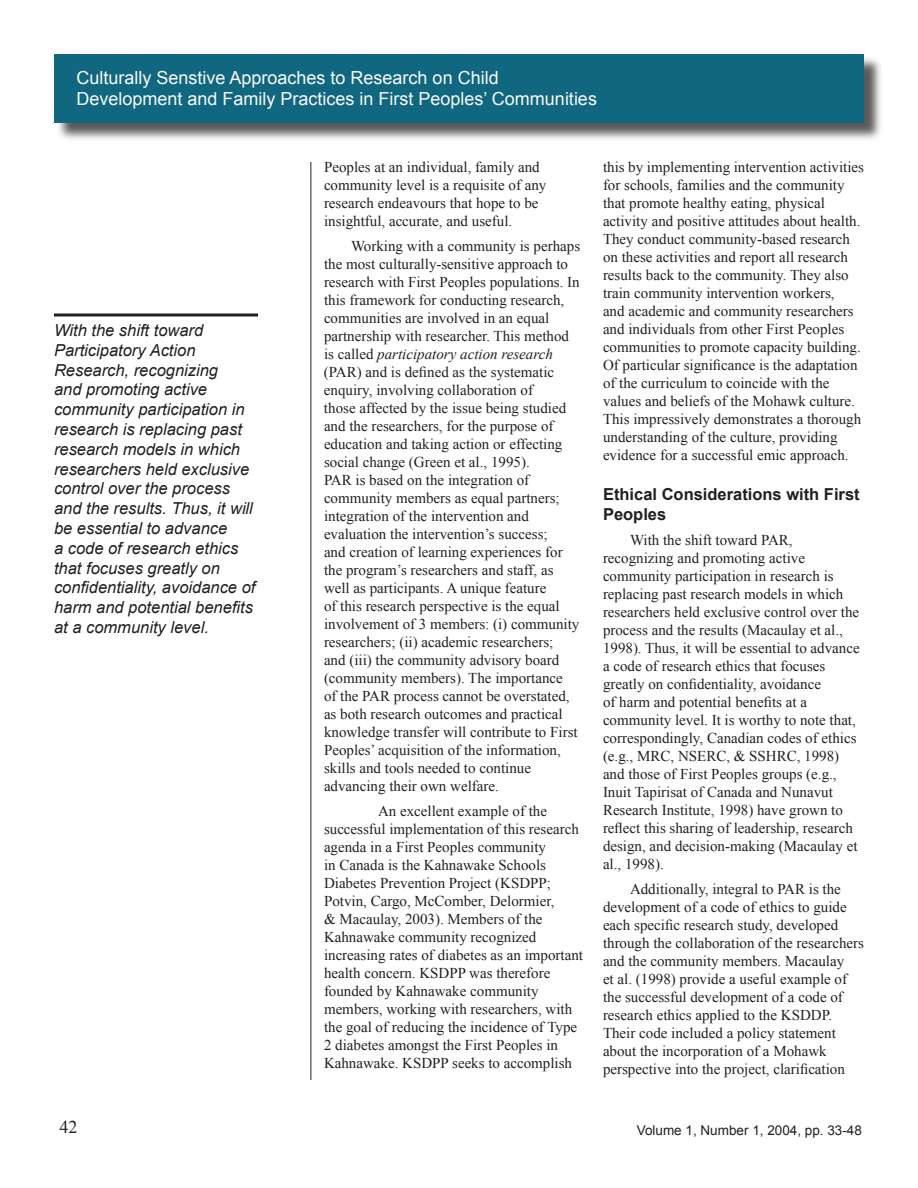
<style>
.page{position:relative;width:918px;height:1188px;background:#fff}
.page>*{position:absolute;margin:0;border:0;box-sizing:border-box;transform-origin:0 0}
.t1{font:18px/21.6px "Arial";color:#fafafa}
.t2{font:18px "Times New Roman";color:#231f20}
.t3{font:italic 16.5px/19.8px "Arial";color:#231f20}
.t4{font:700 16.5px/19.8px "Arial";color:#231f20}
.t5{font:15px/18px "Times New Roman";color:#231f20}
.t6{font:13.5px "Arial";color:#231f20}
.s1{font-style:italic}
</style>
<div class="page">
<hr style="left:310px;top:162px;width:1px;height:918px;background:#231f20">
<div style="left:54px;top:55px;width:830px;height:88px;background:#231f20;opacity:.75"></div>
<div style="left:54px;top:54px;width:810px;height:69px;background:#10677f"></div>
<hr style="left:54px;top:314px;width:204px;height:2px;background:#231f20">
<p class="t1" style="left:76px;top:67px;width:522px">Culturally Senstive Approaches to Research on Child<br>Development and Family Practices in First Peoples’ Communities</p>
<p class="t3" style="left:54px;top:321px;width:203px">With the shift toward<br>Participatory Action<br>Research, recognizing<br>and promoting active community participation in research is replacing past research models in which researchers held exclusive control over the process and the results. Thus, it will be essential to advance<br>a code of research ethics that focuses greatly on confidentiality, avoidance of harm and potential benefits at a community level.</p>
<p class="t2" style="left:59px;top:1115px;width:19px">42</p>
<p class="t5" style="left:324px;top:158px;width:224px">Peoples at an individual, family and community level is a requisite of any research endeavours that hope to be insightful, accurate, and useful.</p>
<p class="t5" style="left:324px;top:237px;width:258px;text-indent:27px">Working with a community is perhaps the most culturally-sensitive approach to research with First Peoples populations. In this framework for conducting research, communities are involved in an equal partnership with researcher. This method is called <span class="s1">participatory action research </span>(PAR) and is defined as the systematic enquiry, involving collaboration of<br>those affected by the issue being studied and the researchers, for the purpose of education and taking action or effecting social change (Green et al., 1995).<br>PAR is based on the integration of community members as equal partners; integration of the intervention and evaluation the intervention’s success;<br>and creation of learning experiences for the program’s researchers and staff, as well as participants. A unique feature<br>of this research perspective is the equal involvement of 3 members: (i) community researchers; (ii) academic researchers;<br>and (iii) the community advisory board (community members). The importance<br>of the PAR process cannot be overstated, as both research outcomes and practical knowledge transfer will contribute to First Peoples’ acquisition of the information, skills and tools needed to continue advancing their own welfare.</p>
<p class="t5" style="left:324px;top:802px;width:261px;text-indent:54px">An excellent example of the successful implementation of this research agenda in a First Peoples community<br>in Canada is the Kahnawake Schools Diabetes Prevention Project (KSDPP; Potvin, Cargo, McComber, Delormier,<br>&amp; Macaulay, 2003). Members of the Kahnawake community recognized increasing rates of diabetes as an important health concern. KSDPP was therefore founded by Kahnawake community members, working with researchers, with the goal of reducing the incidence of Type 2 diabetes amongst the First Peoples in Kahnawake. KSDPP seeks to accomplish</p>
<p class="t5" style="left:603px;top:158px;width:263px">this by implementing intervention activities for schools, families and the community that promote healthy eating, physical activity and positive attitudes about health.<br>They conduct community-based research on these activities and report all research results back to the community. They also train community intervention workers,<br>and academic and community researchers and individuals from other First Peoples communities to promote capacity building.<br>Of particular significance is the adaptation of the curriculum to coincide with the values and beliefs of the Mohawk culture.<br>This impressively demonstrates a thorough understanding of the culture, providing evidence for a successful emic approach.</p>
<p class="t4" style="left:603px;top:485px;width:258px">Ethical Considerations with First<br>Peoples</p>
<p class="t5" style="left:603px;top:531px;width:258px;text-indent:27px">With the shift toward PAR, recognizing and promoting active community participation in research is replacing past research models in which researchers held exclusive control over the process and the results (Macaulay et al., 1998). Thus, it will be essential to advance a code of research ethics that focuses greatly on confidentiality, avoidance<br>of harm and potential benefits at a community level. It is worthy to note that, correspondingly, Canadian codes of ethics (e.g., MRC, NSERC, &amp; SSHRC, 1998) and those of First Peoples groups (e.g., Inuit Tapirisat of Canada and Nunavut Research Institute, 1998) have grown to reflect this sharing of leadership, research design, and decision-making (Macaulay et al., 1998).</p>
<p class="t5" style="left:603px;top:880px;width:263px;text-indent:27px">Additionally, integral to PAR is the development of a code of ethics to guide each specific research study, developed through the collaboration of the researchers and the community members. Macaulay<br>et al. (1998) provide a useful example of the successful development of a code of research ethics applied to the KSDDP.<br>Their code included a policy statement about the incorporation of a Mohawk perspective into the project, clarification</p>
<p class="t6" style="left:637px;top:1121px;width:227px">Volume 1, Number 1, 2004, pp. 33-48</p>
</div>
